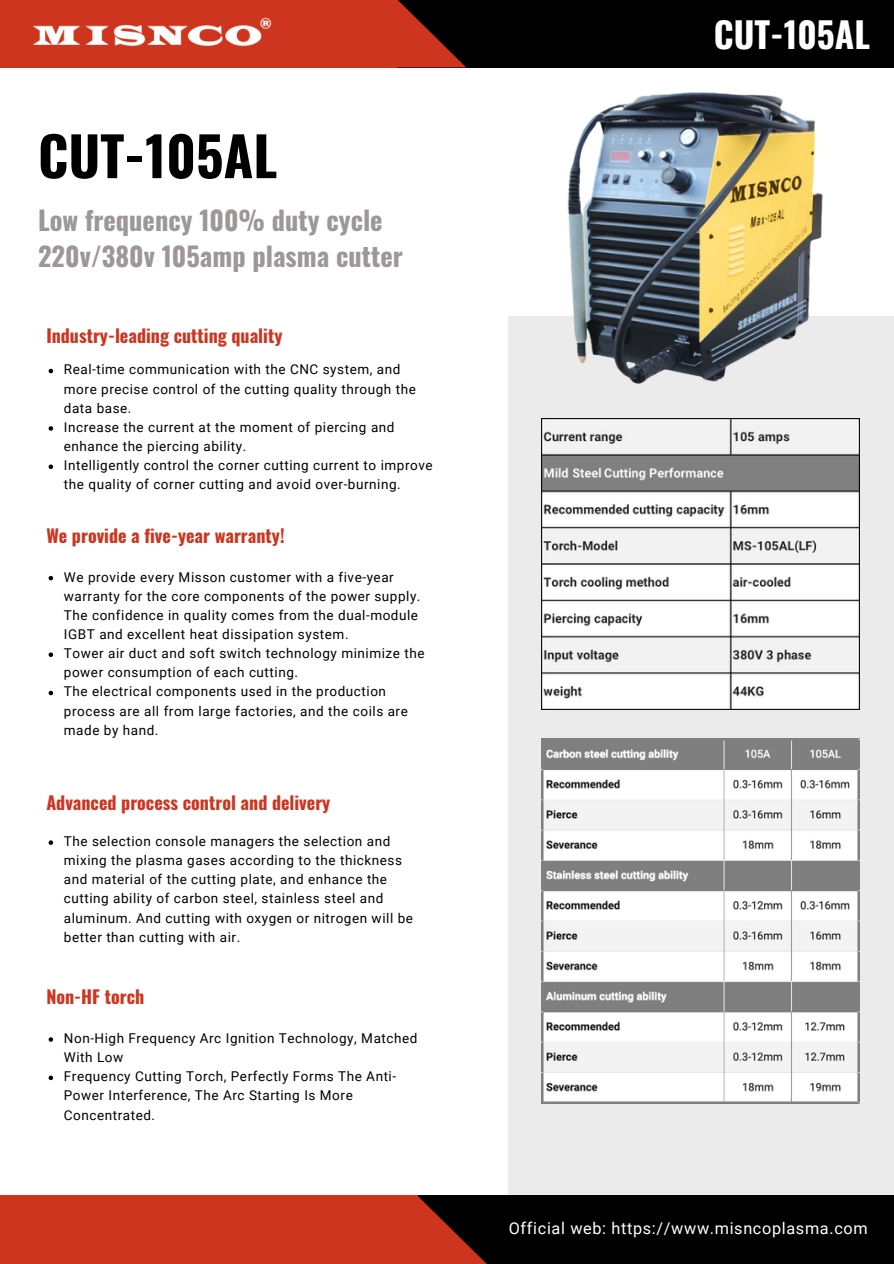
<style>
.page{position:relative;width:894px;height:1264px;background:#fff}
.page>*{position:absolute;margin:0;border:0;box-sizing:border-box;transform-origin:0 0}
.t1{font:700 54px "Oswald";color:#000}
.t2{font:700 35.25px "Oswald";color:#fff}
.t3{font:700 26.4px/36.3px "Oswald";color:#9d9797}
.t4{font:700 18px "Oswald";color:#cd351f}
.t5{font:16.2px "Roboto";letter-spacing:.04em;color:#fff}
.t6{font:13.5px/19.2px "Roboto";letter-spacing:.04em;color:#000}
</style>
<div class="page">
<div style="left:508px;top:316px;width:385px;height:891px;background:#ebebeb"></div>
<div style="left:0;top:0;width:893px;height:67px;background:#000"></div>
<svg style="left:397px;top:0;width:69px;height:67px"></svg>
<div style="left:0;top:1195px;width:893px;height:68px;background:#000"></div>
<svg style="left:417px;top:1195px;width:69px;height:68px"></svg>
<div style="left:0;top:1195px;width:417px;height:68px;background:#cd351f"></div>
<img style="left:0;top:0;width:395px;height:67px">
<img style="left:541px;top:738px;width:318px;height:365px">
<img style="left:512px;top:67px;width:376px;height:363px">
<img style="left:541px;top:419px;width:318px;height:290px">
<svg style="left:49px;top:576px;width:4px;height:4px"></svg>
<svg style="left:49px;top:652px;width:4px;height:5px"></svg>
<svg style="left:49px;top:690px;width:4px;height:5px"></svg>
<svg style="left:49px;top:369px;width:4px;height:4px"></svg>
<svg style="left:49px;top:426px;width:4px;height:5px"></svg>
<svg style="left:49px;top:464px;width:4px;height:5px"></svg>
<svg style="left:49px;top:840px;width:4px;height:4px"></svg>
<svg style="left:49px;top:1037px;width:4px;height:4px"></svg>
<svg style="left:49px;top:1075px;width:4px;height:5px"></svg>
<p class="t1" style="left:38px;top:114px;width:241px">CUT-105AL</p>
<p class="t3" style="left:38px;top:201px;width:366px">Low frequency 100% duty cycle<br>220v/380v 105amp plasma cutter</p>
<p class="t4" style="left:46px;top:321px;width:237px">Industry-leading cutting quality</p>
<p class="t6" style="left:64px;top:360px;width:353px">Real-time communication with the CNC system, and more precise control of the cutting quality through the data base.</p>
<p class="t6" style="left:64px;top:417px;width:332px">Increase the current at the moment of piercing and enhance the piercing ability.</p>
<p class="t6" style="left:64px;top:456px;width:370px">Intelligently control the corner cutting current to improve the quality of corner cutting and avoid over-burning.</p>
<p class="t4" style="left:46px;top:521px;width:240px">We provide a five-year warranty!</p>
<p class="t6" style="left:64px;top:567px;width:358px">We provide every Misson customer with a five-year warranty for the core components of the power supply.<br>The confidence in quality comes from the dual-module IGBT and excellent heat dissipation system.</p>
<p class="t6" style="left:64px;top:644px;width:362px">Tower air duct and soft switch technology minimize the power consumption of each cutting.</p>
<p class="t6" style="left:64px;top:682px;width:345px">The electrical components used in the production process are all from large factories, and the coils are made by hand.</p>
<p class="t4" style="left:46px;top:788px;width:285px">Advanced process control and delivery</p>
<p class="t6" style="left:64px;top:831px;width:350px">The selection console managers the selection and mixing the plasma gases according to the thickness and material of the cutting plate, and enhance the cutting ability of carbon steel, stainless steel and aluminum. And cutting with oxygen or nitrogen will be better than cutting with air.</p>
<p class="t4" style="left:46px;top:982px;width:99px">Non-HF torch</p>
<p class="t6" style="left:64px;top:1028px;width:355px">Non-High Frequency Arc Ignition Technology, Matched<br>With Low</p>
<p class="t6" style="left:64px;top:1066px;width:333px">Frequency Cutting Torch, Perfectly Forms The Anti-<br>Power Interference, The Arc Starting Is More<br>Concentrated.</p>
<p class="t2" style="left:713px;top:7px;width:158px">CUT-105AL</p>
<p class="t5" style="left:508px;top:1219px;width:360px">Official web: https://www.misncoplasma.com</p>
</div>
